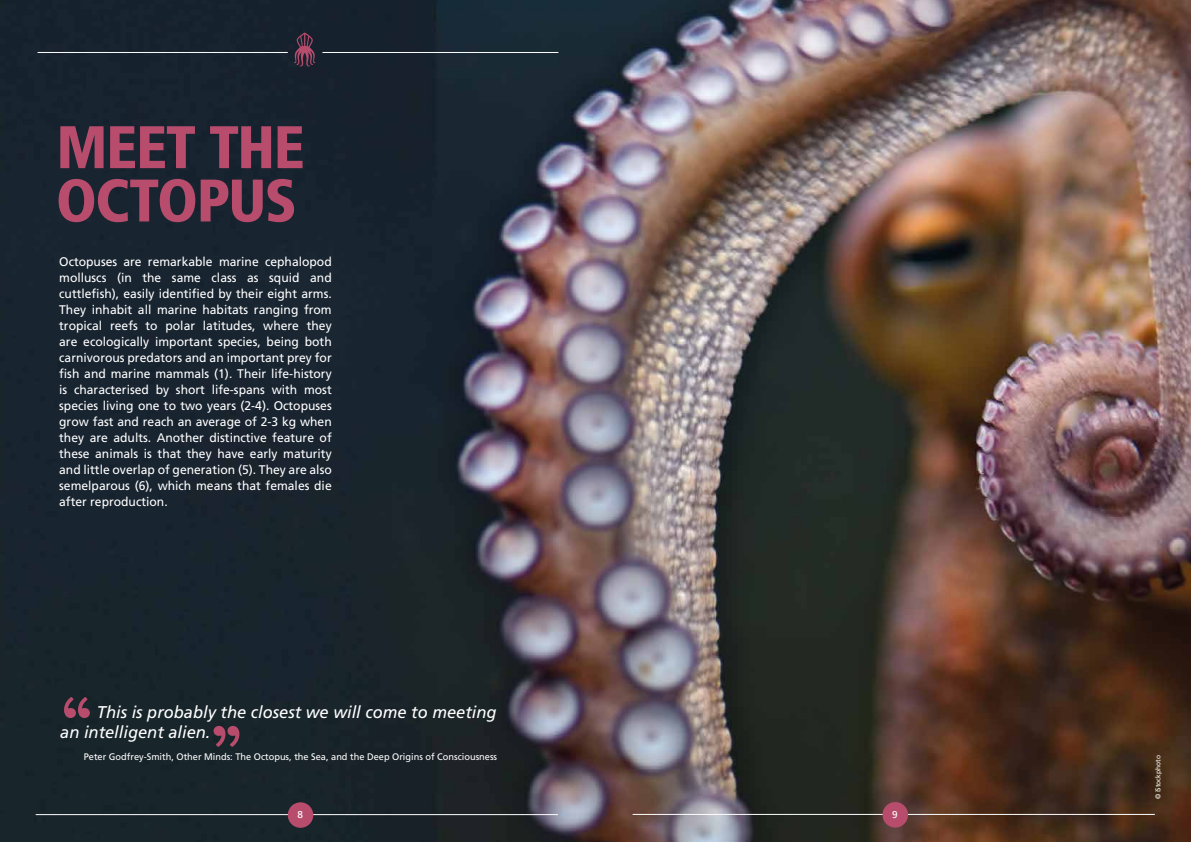
<style>
.page{position:relative;width:1191px;height:842px;background:#fff}
.page>*{position:absolute;margin:0;border:0;box-sizing:border-box;transform-origin:0 0}
.t1{font:900 70px "Brandon Grotesque";color:#b84c6d}
.t2{font:900 condensed 60px/53.3px "Frutiger";letter-spacing:-.025em;color:#b84c6d}
.t3{font:italic 17px/20px "Frutiger";color:#fff}
.t4{font:12.5px/16px "Frutiger";color:#fff;text-align:justify}
.t5{font:10px "Frutiger";color:#fff}
.t6{font:9.5px "Frutiger";color:#fff}
.t7{font:7px "Frutiger";letter-spacing:-.005em;color:#fff;scale:.95 1}
</style>
<div class="page">
<img style="left:0;top:0;width:1191px;height:842px">
<svg style="left:294px;top:32px;width:21px;height:34px"></svg>
<hr style="left:36px;top:814px;width:522px;height:1px;background:#fff">
<hr style="left:632px;top:814px;width:522px;height:1px;background:#fff">
<hr style="left:38px;top:52px;width:250px;height:1px;background:#fff">
<hr style="left:322px;top:52px;width:236px;height:1px;background:#fff">
<div style="left:882px;top:802px;width:26px;height:25px;background:#b84c6d;border-radius:50%"></div>
<div style="left:288px;top:802px;width:25px;height:26px;background:#b84c6d;border-radius:50%"></div>
<h2 class="t2" style="left:56px;top:121px;width:250px">MEET THE<br>OCTOPUS</h2>
<p class="t4" style="left:59px;top:254px;width:274px">Octopuses are remarkable marine cephalopod molluscs (in the same class as squid and cuttlefish), easily identified by their eight arms.<br>They inhabit all marine habitats ranging from tropical reefs to polar latitudes, where they are ecologically important species, being both carnivorous predators and an important prey for fish and marine mammals (1). Their life-history is characterised by short life-spans with most species living one to two years (2-4). Octopuses grow fast and reach an average of 2-3 kg when they are adults. Another distinctive feature of these animals is that they have early maturity and little overlap of generation (5). They are also semelparous (6), which means that females die after reproduction.</p>
<h1 class="t1" style="left:63px;top:673px;width:30px">“</h1>
<h3 class="t3" style="left:60px;top:702px;width:438px;text-indent:37px">This is probably the closest we will come to meeting an intelligent alien.</h3>
<h1 class="t1" style="left:213px;top:702px;width:29px">”</h1>
<p class="t6" style="left:84px;top:751px;width:415px">Peter Godfrey-Smith, Other Minds: The Octopus, the Sea, and the Deep Origins of Consciousness</p>
<p class="t5" style="left:297px;top:808px;width:7px">8</p>
<p class="t5" style="left:892px;top:808px;width:7px">9</p>
<p class="t7" style="left:1153px;top:799px;width:48px;rotate:-90deg">© iStockphoto</p>
</div>
